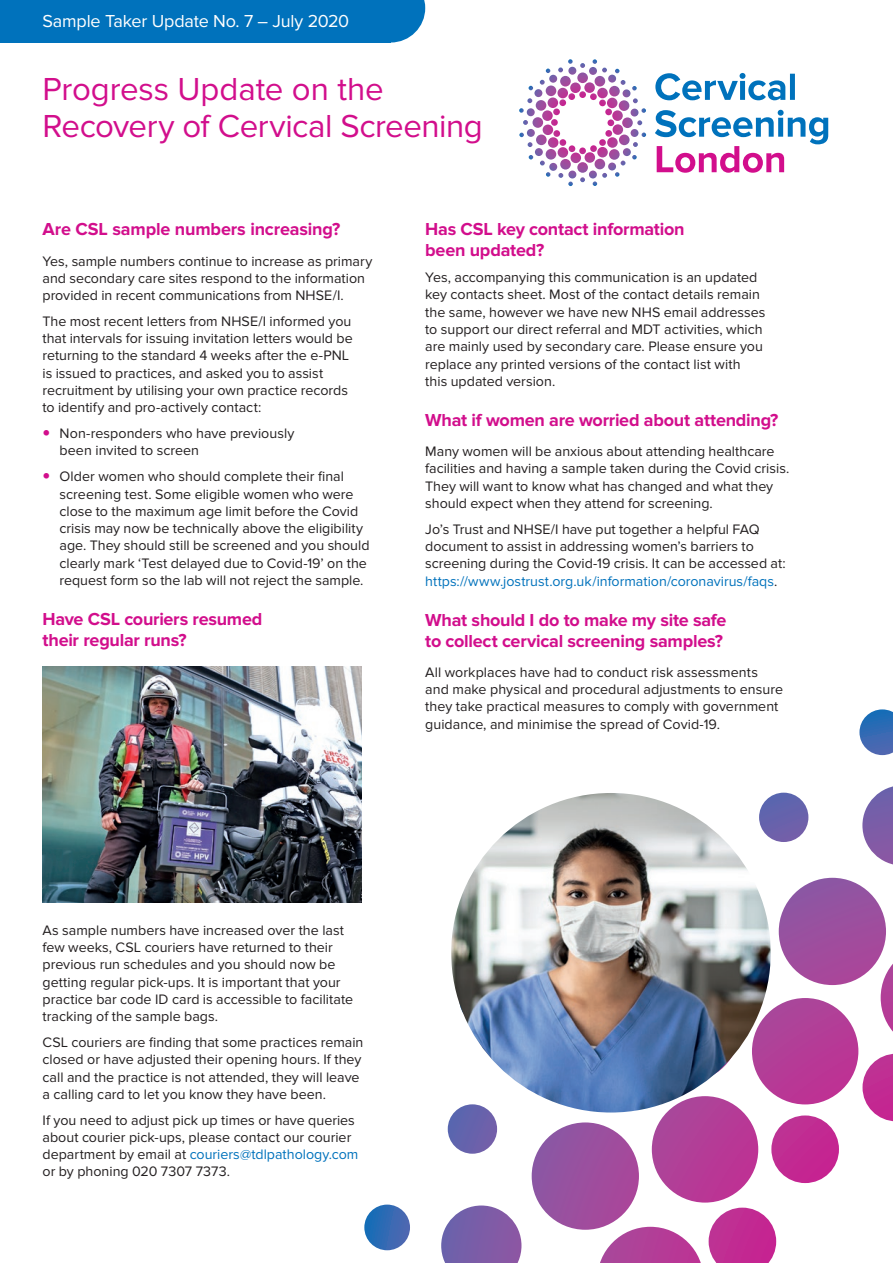
<style>
.page{position:relative;width:893px;height:1263px;background:#fff}
.page>*{position:absolute;margin:0;border:0;box-sizing:border-box;transform-origin:0 0}
.t1{font:33px/36px "Proxima Nova";letter-spacing:-.015em;color:#d20e8c}
.t2{font:700 18px/21px "Proxima Nova";letter-spacing:-.015em;color:#d20e8c}
.t3{font:18px "Proxima Nova";letter-spacing:-.01em;color:#fff}
.t4{font:14.25px/17.2px "Proxima Nova";color:#231f20}
.s1{color:#0072bc}
</style>
<div class="page">
<svg style="left:274px;top:666px;width:619px;height:597px"></svg>
<img style="left:451px;top:793px;width:320px;height:319px;border-radius:160px">
<svg style="left:519px;top:59px;width:309px;height:128px"></svg>
<div style="left:0;top:0;width:391px;height:43px;background:#0072bc"></div>
<svg style="left:391px;top:0;width:34px;height:43px"></svg>
<img style="left:43px;top:666px;width:318px;height:236px">
<p class="t3" style="left:43px;top:11px;width:308px">Sample Taker Update No. 7 – July 2020</p>
<h1 class="t1" style="left:43px;top:72px;width:442px">Progress Update on the<br>Recovery of Cervical Screening</h1>
<p class="t2" style="left:43px;top:219px;width:299px">Are CSL sample numbers increasing?</p>
<p class="t4" style="left:43px;top:252px;width:331px">Yes, sample numbers continue to increase as primary and secondary care sites respond to the information provided in recent communications from NHSE/I.</p>
<p class="t4" style="left:43px;top:313px;width:312px">The most recent letters from NHSE/I informed you that intervals for issuing invitation letters would be returning to the standard 4 weeks after the e-PNL is issued to practices, and asked you to assist recruitment by utilising your own practice records to identify and pro-actively contact:</p>
<p class="t4" style="left:60px;top:425px;width:236px">Non-responders who have previously been invited to screen</p>
<p class="t4" style="left:60px;top:468px;width:311px">Older women who should complete their final screening test. Some eligible women who were close to the maximum age limit before the Covid crisis may now be technically above the eligibility age. They should still be screened and you should clearly mark ‘Test delayed due to Covid-19’ on the request form so the lab will not reject the sample.</p>
<p class="t2" style="left:43px;top:609px;width:221px">Have CSL couriers resumed their regular runs?</p>
<p class="t2" style="left:425px;top:219px;width:261px">Has CSL key contact information been updated?</p>
<p class="t4" style="left:425px;top:269px;width:342px">Yes, accompanying this communication is an updated key contacts sheet. Most of the contact details remain the same, however we have new NHS email addresses to support our direct referral and MDT activities, which are mainly used by secondary care. Please ensure you replace any printed versions of the contact list with this updated version.</p>
<p class="t2" style="left:425px;top:410px;width:355px">What if women are worried about attending?</p>
<p class="t4" style="left:425px;top:443px;width:366px">Many women will be anxious about attending healthcare facilities and having a sample taken during the Covid crisis.<br>They will want to know what has changed and what they should expect when they attend for screening.</p>
<p class="t4" style="left:425px;top:521px;width:362px">Jo’s Trust and NHSE/I have put together a helpful FAQ document to assist in addressing women’s barriers to screening during the Covid-19 crisis. It can be accessed at: <span class="s1">https://www.jostrust.org.uk/information/coronavirus/faqs</span>.</p>
<p class="t2" style="left:425px;top:609px;width:303px">What should I do to make my site safe to collect cervical screening samples?</p>
<p class="t4" style="left:425px;top:664px;width:359px">All workplaces have had to conduct risk assessments and make physical and procedural adjustments to ensure they take practical measures to comply with government guidance, and minimise the spread of Covid-19.</p>
<p class="t4" style="left:43px;top:922px;width:312px">As sample numbers have increased over the last few weeks, CSL couriers have returned to their previous run schedules and you should now be getting regular pick-ups. It is important that your practice bar code ID card is accessible to facilitate tracking of the sample bags.</p>
<p class="t4" style="left:43px;top:1034px;width:322px">CSL couriers are finding that some practices remain closed or have adjusted their opening hours. If they call and the practice is not attended, they will leave a calling card to let you know they have been.</p>
<p class="t4" style="left:43px;top:1111px;width:317px">If you need to adjust pick up times or have queries about courier pick-ups, please contact our courier department by email at <span class="s1">couriers@tdlpathology.com </span>or by phoning 020 7307 7373.</p>
</div>
